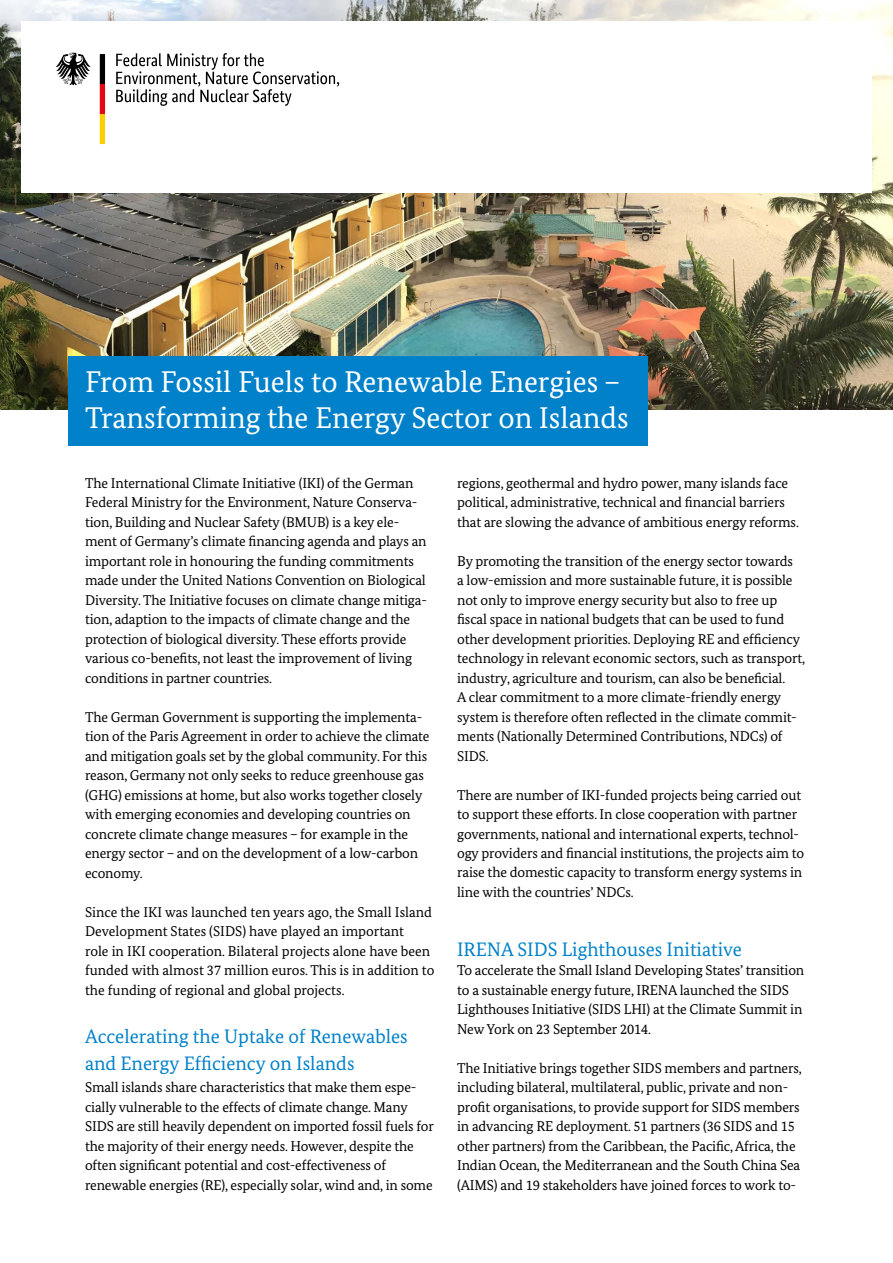
<style>
.page{position:relative;width:893px;height:1263px;background:#fff}
.page>*{position:absolute;margin:0;border:0;box-sizing:border-box;transform-origin:0 0}
.t1{font:30px/36px "Bundes Serif";color:#fff}
.t2{font:19.5px/27px "Bundes Serif";color:#0081c9}
.t3{font:14.25px/19.5px "Bundes Serif";letter-spacing:-.01em;color:#000}
</style>
<div class="page">
<img style="left:0;top:0;width:893px;height:410px">
<div style="left:21px;top:21px;width:851px;height:171px;background:#fff"></div>
<div style="left:68px;top:356px;width:579px;height:90px;background:#0081c9"></div>
<svg style="left:116px;top:53px;width:223px;height:53px"></svg>
<svg style="left:56px;top:53px;width:35px;height:32px"></svg>
<svg style="left:100px;top:54px;width:5px;height:90px"></svg>
<h1 class="t1" style="left:85px;top:363px;width:545px">From Fossil Fuels to Renewable Energies –<br>Transforming the Energy Sector on Islands</h1>
<p class="t3" style="left:85px;top:473px;width:343px">The International Climate Initiative (IKI) of the German Federal Ministry for the Environment, Nature Conserva&shy;tion, Building and Nuclear Safety (BMUB) is a key ele&shy;ment of Germany’s climate financing agenda and plays an important role in honouring the funding commitments made under the United Nations Convention on Biological Diversity. The Initiative focuses on climate change mitiga&shy;tion, adaption to the impacts of climate change and the protection of biological diversity. These efforts provide various co-benefits, not least the improvement of living conditions in partner countries.</p>
<p class="t3" style="left:85px;top:707px;width:346px">The German Government is supporting the implementa&shy;tion of the Paris Agreement in order to achieve the climate and mitigation goals set by the global community. For this reason, Germany not only seeks to reduce greenhouse gas (GHG) emissions at home, but also works together closely with emerging economies and developing countries on concrete climate change measures – for example in the energy sector – and on the development of a low-carbon economy.</p>
<p class="t3" style="left:85px;top:902px;width:351px">Since the IKI was launched ten years ago, the Small Island Development States (SIDS) have played an important<br>role in IKI cooperation. Bilateral projects alone have been funded with almost 37 million euros. This is in addition to the funding of regional and global projects.</p>
<h2 class="t2" style="left:85px;top:1022px;width:324px">Accelerating the Uptake of Renewables and Energy Efficiency on Islands</h2>
<p class="t3" style="left:85px;top:1077px;width:350px">Small islands share characteristics that make them espe&shy;cially vulnerable to the effects of climate change. Many SIDS are still heavily dependent on imported fossil fuels for the majority of their energy needs. However, despite the often significant potential and cost-effectiveness of renewable energies (RE), especially solar, wind and, in some</p>
<p class="t3" style="left:457px;top:473px;width:343px">regions, geothermal and hydro power, many islands face political, administrative, technical and financial barriers that are slowing the advance of ambitious energy reforms.</p>
<p class="t3" style="left:457px;top:551px;width:349px">By promoting the transition of the energy sector towards<br>a low-emission and more sustainable future, it is possible not only to improve energy security but also to free up fiscal space in national budgets that can be used to fund other development priorities. Deploying RE and efficiency technology in relevant economic sectors, such as transport, industry, agriculture and tourism, can also be beneficial.<br>A clear commitment to a more climate-friendly energy system is therefore often reflected in the climate commit&shy;ments (Nationally Determined Contributions, NDCs) of SIDS.</p>
<p class="t3" style="left:457px;top:785px;width:348px">There are number of IKI-funded projects being carried out to support these efforts. In close cooperation with partner governments, national and international experts, technol&shy;ogy providers and financial institutions, the projects aim to raise the domestic capacity to transform energy systems in line with the countries’ NDCs.</p>
<h2 class="t2" style="left:457px;top:935px;width:286px">IRENA SIDS Lighthouses Initiative</h2>
<p class="t3" style="left:457px;top:960px;width:349px">To accelerate the Small Island Developing States’ transition to a sustainable energy future, IRENA launched the SIDS Lighthouses Initiative (SIDS LHI) at the Climate Summit in New York on 23 September 2014.</p>
<p class="t3" style="left:457px;top:1058px;width:346px">The Initiative brings together SIDS members and partners, including bilateral, multilateral, public, private and non&shy;profit organisations, to provide support for SIDS members in advancing RE deployment. 51 partners (36 SIDS and 15 other partners) from the Caribbean, the Pacific, Africa, the Indian Ocean, the Mediterranean and the South China Sea (AIMS) and 19 stakeholders have joined forces to work to-</p>
</div>
